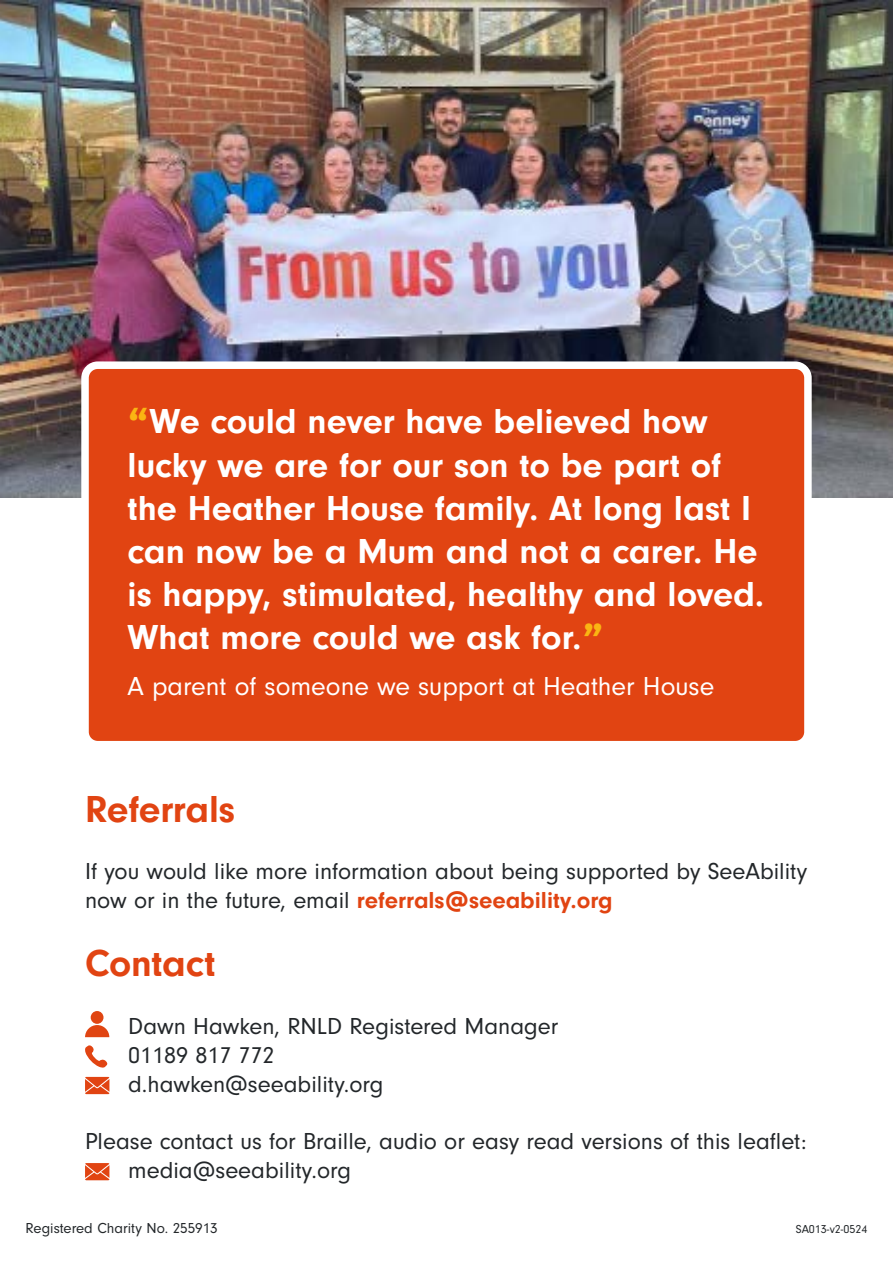
<style>
.page{position:relative;width:893px;height:1263px;background:#fff}
.page>*{position:absolute;margin:0;border:0;box-sizing:border-box;transform-origin:0 0}
.t1{font:700 39px "Neuzeit Gro";letter-spacing:-.005em;color:#e14412}
.t2{font:700 36px/43.2px "Neuzeit Gro";color:#fff}
.t3{font:27px "Neuzeit Gro";color:#fff}
.Body_text{font:24px/28.8px "Neuzeit Gro";color:#23272a}
.Registered_charity_number{font:15px "Neuzeit Gro";color:#23272a}
.t4{font:12px "Neuzeit Gro";color:#23272a}
.s1{font-family:"Stolzl";color:#fab513}
.s2{font-weight:700;color:#e14412}
</style>
<div class="page">
<img style="left:0;top:0;width:893px;height:497px">
<div style="left:85px;top:365px;width:723px;height:380px;background:#e14412;border-radius:13px"></div>
<div style="left:81px;top:361px;width:731px;height:387px;border:8px solid #fff;border-radius:13px"></div>
<svg style="left:85px;top:1045px;width:22px;height:23px"></svg>
<svg style="left:85px;top:1077px;width:24px;height:17px"></svg>
<svg style="left:85px;top:1163px;width:24px;height:17px"></svg>
<div style="left:91px;top:1011px;width:13px;height:13px;background:#e04512;border-radius:50%"></div>
<svg style="left:85px;top:1025px;width:24px;height:12px"></svg>
<p class="t2" style="left:128px;top:400px;width:638px"><span class="s1">“</span>We could never have believed how lucky we are for our son to be part of the Heather House family. At long last I can now be a Mum and not a carer. He is happy, stimulated, healthy and loved.<br>What more could we ask for.<span class="s1">”</span></p>
<p class="t3" style="left:128px;top:671px;width:588px">A parent of someone we support at Heather House</p>
<h3 class="t1" style="left:85px;top:787px;width:151px">Referrals</h3>
<p class="Body_text" style="left:85px;top:858px;width:724px">If you would like more information about being supported by SeeAbility now or in the future, email <span class="s2">referrals@seeability.org</span></p>
<h3 class="t1" style="left:85px;top:942px;width:132px">Contact</h3>
<p class="Body_text" style="left:128px;top:1012px;width:432px">Dawn Hawken, RNLD Registered Manager</p>
<p class="Body_text" style="left:128px;top:1041px;width:148px">01189 817 772</p>
<p class="Body_text" style="left:128px;top:1070px;width:257px">d.hawken@seeability.org</p>
<p class="Body_text" style="left:128px;top:1127px;width:680px;text-indent:-43px">Please contact us for Braille, audio or easy read versions of this leaflet: media@seeability.org</p>
<p class="Registered_charity_number" style="left:26px;top:1219px;width:194px">Registered Charity No. 255913</p>
<p class="t4" style="left:796px;top:1222px;width:73px">SA013-v2-0524</p>
</div>
